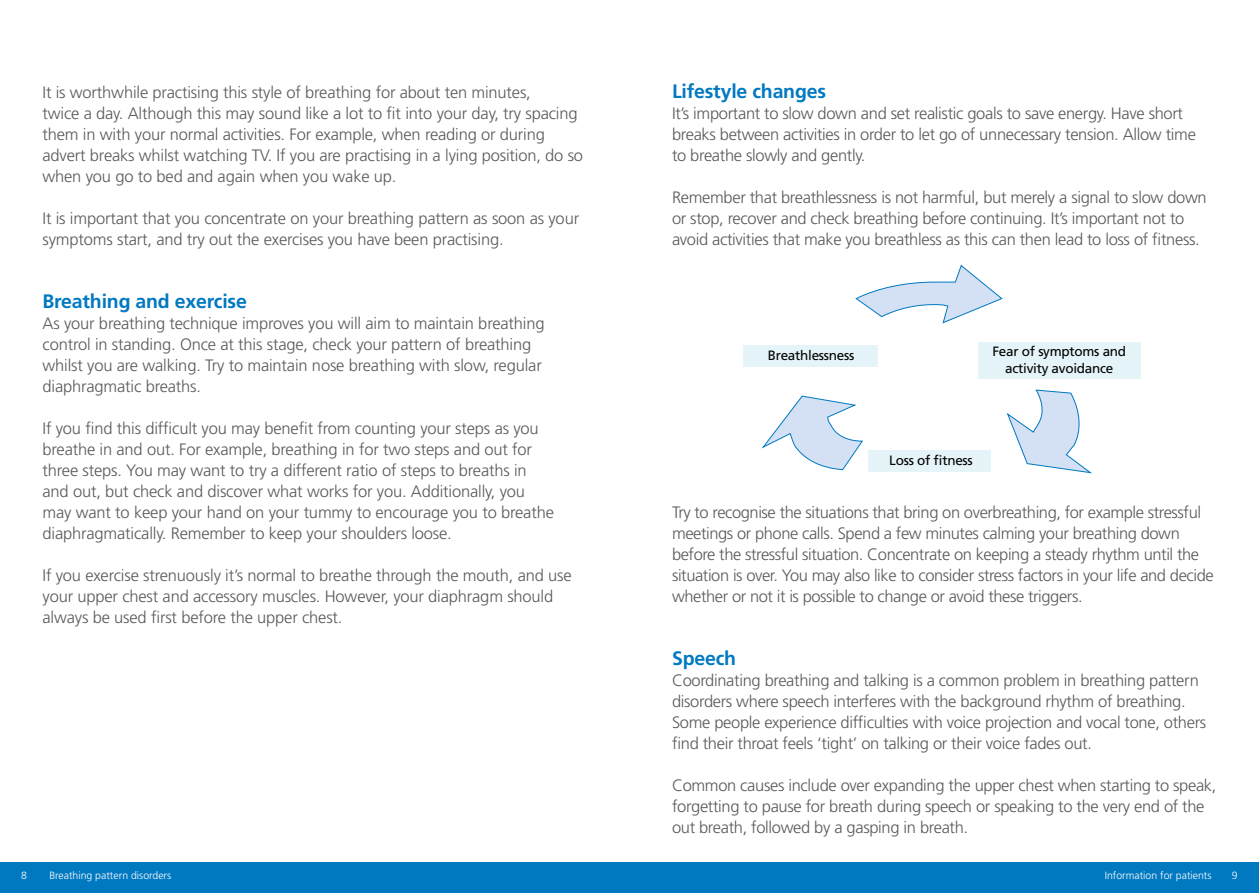
<style>
.page{position:relative;width:1259px;height:893px;background:#fff}
.page>*{position:absolute;margin:0;border:0;box-sizing:border-box;transform-origin:0 0}
.t1{font:700 19.5px "Frutiger";letter-spacing:-.01em;color:#0079c1}
.t2{font:300 16.5px/21px "Frutiger";letter-spacing:-.02em;color:#58595b}
.t3{font:13.5px/16.5px "Frutiger";letter-spacing:-.02em;color:#000;text-align:center}
.t4{font:300 10.5px "Frutiger";color:#fff}
</style>
<div class="page">
<div style="left:0;top:862px;width:1259px;height:31px;background:#0079c1"></div>
<svg style="left:855px;top:265px;width:148px;height:59px"></svg>
<svg style="left:1006px;top:389px;width:85px;height:84px"></svg>
<svg style="left:762px;top:395px;width:101px;height:75px"></svg>
<div style="left:743px;top:345px;width:134px;height:21px;background:#e5f4f8"></div>
<div style="left:978px;top:342px;width:162px;height:37px;background:#e5f4f8"></div>
<div style="left:868px;top:450px;width:123px;height:21px;background:#e5f4f8"></div>
<p class="t2" style="left:43px;top:81px;width:542px">It is worthwhile practising this style of breathing for about ten minutes,<br>twice a day. Although this may sound like a lot to fit into your day, try spacing them in with your normal activities. For example, when reading or during advert breaks whilst watching TV. If you are practising in a lying position, do so when you go to bed and again when you wake up.</p>
<p class="t2" style="left:43px;top:207px;width:538px">It is important that you concentrate on your breathing pattern as soon as your symptoms start, and try out the exercises you have been practising.</p>
<p class="t1" style="left:43px;top:289px;width:206px">Breathing and exercise</p>
<p class="t2" style="left:43px;top:312px;width:503px">As your breathing technique improves you will aim to maintain breathing control in standing. Once at this stage, check your pattern of breathing whilst you are walking. Try to maintain nose breathing with slow, regular diaphragmatic breaths.</p>
<p class="t2" style="left:43px;top:417px;width:513px">If you find this difficult you may benefit from counting your steps as you breathe in and out. For example, breathing in for two steps and out for three steps. You may want to try a different ratio of steps to breaths in and out, but check and discover what works for you. Additionally, you may want to keep your hand on your tummy to encourage you to breathe diaphragmatically. Remember to keep your shoulders loose.</p>
<p class="t2" style="left:43px;top:564px;width:531px">If you exercise strenuously it’s normal to breathe through the mouth, and use your upper chest and accessory muscles. However, your diaphragm should always be used first before the upper chest.</p>
<p class="t1" style="left:672px;top:79px;width:155px">Lifestyle changes</p>
<p class="t2" style="left:672px;top:102px;width:525px">It’s important to slow down and set realistic goals to save energy. Have short breaks between activities in order to let go of unnecessary tension. Allow time to breathe slowly and gently.</p>
<p class="t2" style="left:672px;top:186px;width:536px">Remember that breathlessness is not harmful, but merely a signal to slow down or stop, recover and check breathing before continuing. It’s important not to avoid activities that make you breathless as this can then lead to loss of fitness.</p>
<p class="t3" style="left:768px;top:347px;width:88px">Breathlessness</p>
<p class="t3" style="left:992px;top:343px;width:135px">Fear of symptoms and activity avoidance</p>
<p class="t3" style="left:889px;top:452px;width:85px">Loss of fitness</p>
<p class="t2" style="left:672px;top:501px;width:543px">Try to recognise the situations that bring on overbreathing, for example stressful meetings or phone calls. Spend a few minutes calming your breathing down before the stressful situation. Concentrate on keeping a steady rhythm until the situation is over. You may also like to consider stress factors in your life and decide whether or not it is possible to change or avoid these triggers.</p>
<p class="t1" style="left:672px;top:646px;width:66px">Speech</p>
<p class="t2" style="left:672px;top:669px;width:536px">Coordinating breathing and talking is a common problem in breathing pattern disorders where speech interferes with the background rhythm of breathing.<br>Some people experience difficulties with voice projection and vocal tone, others find their throat feels ‘tight’ on talking or their voice fades out.</p>
<p class="t2" style="left:672px;top:774px;width:546px">Common causes include over expanding the upper chest when starting to speak, forgetting to pause for breath during speech or speaking to the very end of the out breath, followed by a gasping in breath.</p>
<p class="t4" style="left:21px;top:869px;width:7px">8</p>
<p class="t4" style="left:49px;top:869px;width:123px">Breathing pattern disorders</p>
<p class="t4" style="left:1104px;top:869px;width:108px">Information for patients</p>
<p class="t4" style="left:1231px;top:869px;width:7px">9</p>
</div>
